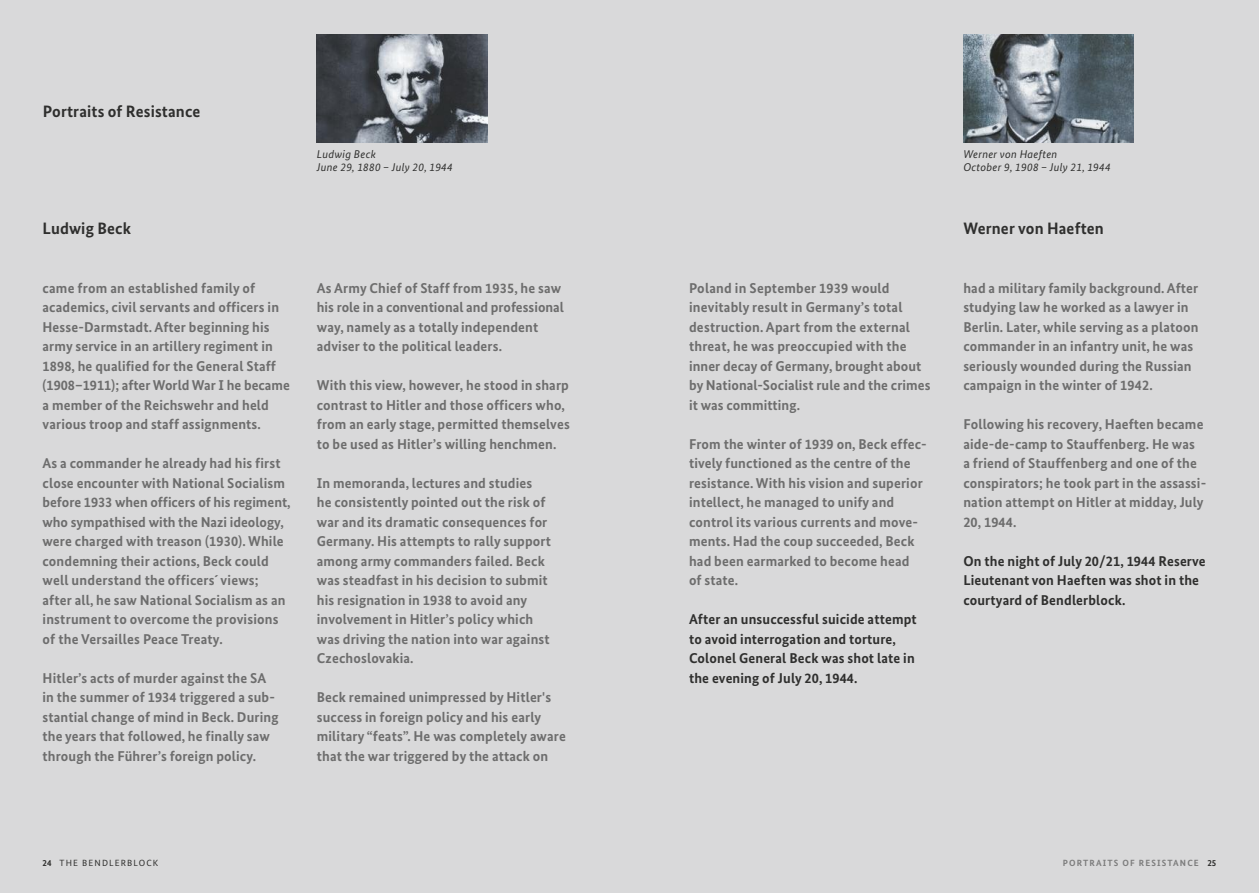
<style>
.page{position:relative;width:1259px;height:893px;background:#d9d9da}
.page>*{position:absolute;margin:0;border:0;box-sizing:border-box;transform-origin:0 0}
.t1{font:700 16.5px "Bundes Sans";letter-spacing:.01em;color:#2f2f2e}
.t2{font:700 14.25px/19.5px "Bundes Sans";letter-spacing:.01em;color:#6d6d6d}
.t3{font:700 14.25px/19.5px "Bundes Sans";letter-spacing:.01em;color:#2f2f2e}
.t4{font:italic 11.25px/13.5px "Bundes Sans";letter-spacing:.025em;color:#2f2f2e}
.t5{font:700 9px "Bundes Sans";letter-spacing:.125em;color:#7d7d7d}
.t6{font:9px "Bundes Sans";letter-spacing:.125em;color:#2f2f2e}
.s1{font-weight:700}
.s2{color:#2f2f2e}
</style>
<div class="page">
<img style="left:317px;top:34px;width:170px;height:108px">
<img style="left:963px;top:34px;width:170px;height:108px">
<p class="t1" style="left:43px;top:105px;width:159px">Portraits of Resistance</p>
<p class="t1" style="left:43px;top:222px;width:90px">Ludwig Beck</p>
<p class="t2" style="left:43px;top:279px;width:249px">came from an established family of academics, civil servants and officers in Hesse-Darmstadt. After beginning his army service in an artillery regiment in 1898, he qualified for the General Staff (1908–1911); after World War I he became a member of the Reichswehr and held various troop and staff assignments.</p>
<p class="t2" style="left:43px;top:455px;width:250px">As a commander he already had his first close encounter with National Socialism before 1933 when officers of his regiment, who sympathised with the Nazi ideology, were charged with treason (1930). While condemning their actions, Beck could well understand the officers´ views; after all, he saw National Socialism as an instrument to overcome the provisions of the Versailles Peace Treaty.</p>
<p class="t2" style="left:43px;top:669px;width:238px">Hitler’s acts of murder against the SA in the summer of 1934 triggered a sub&shy;stantial change of mind in Beck. During the years that followed, he finally saw through the Führer’s foreign policy.</p>
<p class="t4" style="left:317px;top:148px;width:137px">Ludwig Beck<br>June 29, 1880 – July 20, 1944</p>
<p class="t4" style="left:963px;top:148px;width:149px">Werner von Haeften<br>October 9, 1908 – July 21, 1944</p>
<p class="t2" style="left:317px;top:279px;width:249px">As Army Chief of Staff from 1935, he saw his role in a conventional and professional way, namely as a totally independent adviser to the political leaders.</p>
<p class="t2" style="left:317px;top:377px;width:254px">With this view, however, he stood in sharp contrast to Hitler and those officers who, from an early stage, permitted themselves to be used as Hitler’s willing henchmen.</p>
<p class="t2" style="left:317px;top:474px;width:236px">In memoranda, lectures and studies<br>he consistently pointed out the risk of war and its dramatic consequences for Germany. His attempts to rally support among army commanders failed. Beck was steadfast in his decision to submit his resignation in 1938 to avoid any involvement in Hitler’s policy which was driving the nation into war against Czechoslovakia.</p>
<p class="t2" style="left:317px;top:689px;width:250px">Beck remained unimpressed by Hitler's success in foreign policy and his early military “feats”. He was completely aware that the war triggered by the attack on</p>
<p class="t2" style="left:689px;top:279px;width:243px">Poland in September 1939 would inevitably result in Germany’s total destruction. Apart from the external threat, he was preoccupied with the inner decay of Germany, brought about by National-Socialist rule and the crimes it was committing.</p>
<p class="t2" style="left:689px;top:435px;width:239px">From the winter of 1939 on, Beck effec&shy;tively functioned as the centre of the resistance. With his vision and superior intellect, he managed to unify and control its various currents and move&shy;ments. Had the coup succeeded, Beck had been earmarked to become head<br>of state.</p>
<p class="t3" style="left:689px;top:611px;width:229px">After an unsuccessful suicide attempt to avoid interrogation and torture, Colonel General Beck was shot late in the evening of July 20, 1944.</p>
<p class="t1" style="left:963px;top:222px;width:142px">Werner von Haeften</p>
<p class="t2" style="left:963px;top:279px;width:237px">had a military family background. After studying law he worked as a lawyer in Berlin. Later, while serving as a platoon commander in an infantry unit, he was seriously wounded during the Russian campaign in the winter of 1942.</p>
<p class="t2" style="left:963px;top:416px;width:244px">Following his recovery, Haeften became aide-de-camp to Stauffenberg. He was<br>a friend of Stauffenberg and one of the conspirators; he took part in the assassi&shy;nation attempt on Hitler at midday, July 20, 1944.</p>
<p class="t3" style="left:963px;top:552px;width:244px">On the night of July 20/21, 1944 Reserve<br>Lieutenant von Haeften was shot in the courtyard of Bendlerblock.</p>
<p class="t6" style="left:43px;top:859px;width:117px"><span class="s1">24</span> THE BENDLERBLOCK</p>
<p class="t5" style="left:1063px;top:859px;width:155px">PORTRAITS OF RESISTANCE <span class="s2">25</span></p>
</div>
